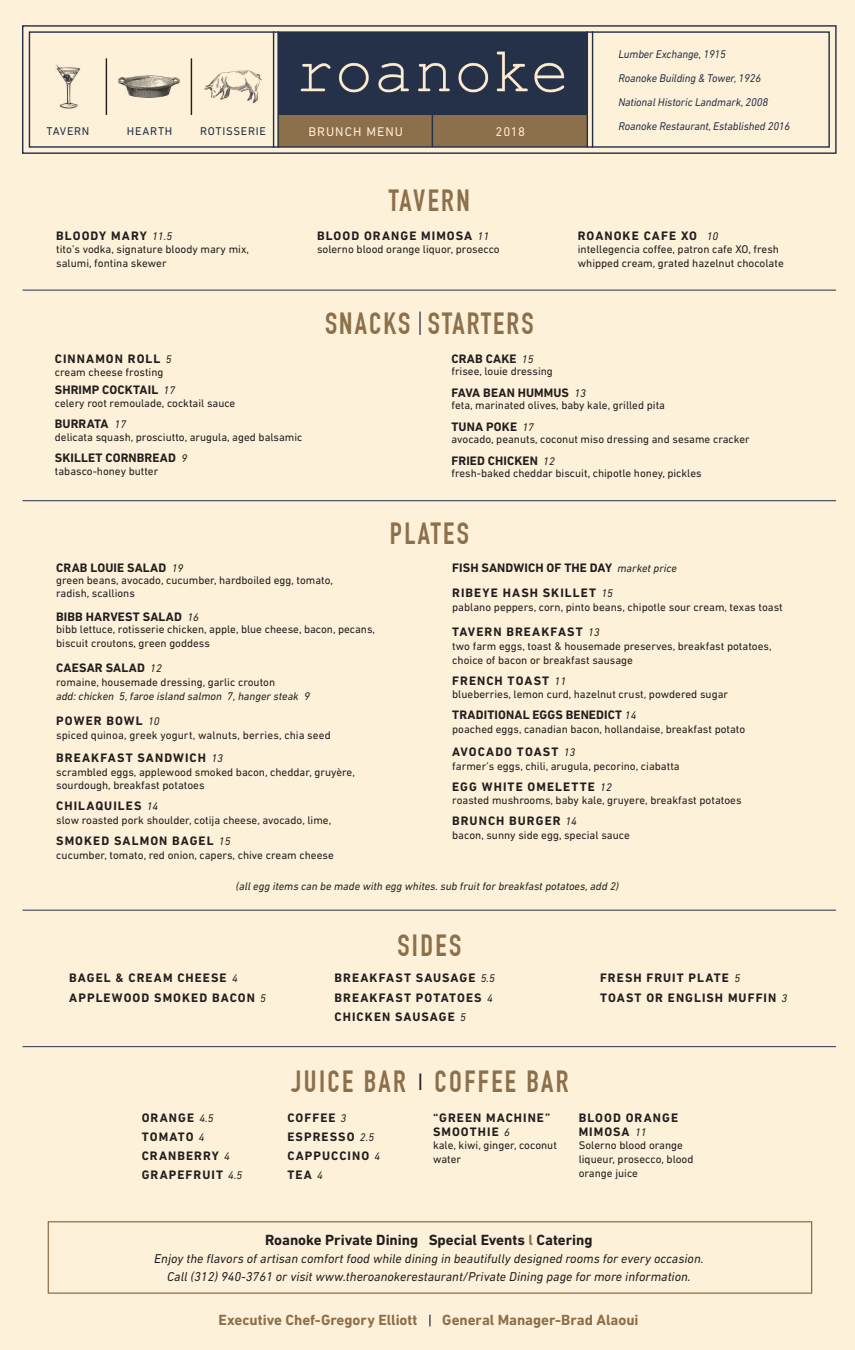
<style>
.page{position:relative;width:855px;height:1350px;background:#fef1d9}
.page>*{position:absolute;margin:0;border:0;box-sizing:border-box;transform-origin:0 0}
.t1{font:700 30px "DIN Condensed";letter-spacing:.08em;color:#8c6f4b}
.t2{font:700 15px "DIN Next LT Pro";letter-spacing:-.005em;color:#8c6f4b}
.t3{font:700 15px "DIN Next LT Pro";letter-spacing:-.005em;color:#231f20}
.t4{font:italic 13px/17.9px "DIN Next LT Pro";color:#231f20;text-align:center}
.t5{font:12.88px "DIN Next LT Pro";letter-spacing:.075em;color:#feeccd}
.t6{font:700 12.5px/19.1px "DIN Next LT Pro";letter-spacing:.08em;color:#231f20}
.t7{font:700 12.5px "DIN Next LT Pro";letter-spacing:.01em;color:#231f20}
.t8{font:700 12.5px "DIN Next LT Pro";letter-spacing:.015em;color:#231f20}
.t9{font:700 12.5px/25.5px "DIN Next LT Pro";letter-spacing:.02em;color:#231f20}
.t10{font:700 12.5px "DIN Next LT Pro";letter-spacing:.005em;color:#231f20}
.t11{font:11.5px "DIN Next LT Pro";letter-spacing:.055em;color:#253148}
.t12{font:italic 11.38px/24.1px "DIN Next LT Pro";letter-spacing:-.01em;color:#253148}
.t13{font:11.25px/13.8px "DIN Next LT Pro";color:#231f20}
.t14{font:italic 11.25px "DIN Next LT Pro";color:#231f20}
.s1{font-weight:400;font-style:italic;font-size:11.25px}
.s2{font-family:"Gotham";font-weight:400;font-size:22.62px;color:#231f20}
.s3{color:#8c6f4b}
</style>
<div class="page">
<div style="left:278px;top:114px;width:309px;height:33px;background:#8c6f4b"></div>
<div style="left:22px;top:25px;width:815px;height:129px;border:1px solid #253148"></div>
<div style="left:29px;top:31px;width:801px;height:117px;border:1px solid #253148"></div>
<hr style="left:277px;top:31px;width:2px;height:117px;background:#253148">
<hr style="left:273px;top:31px;width:1px;height:117px;background:#253148">
<hr style="left:106px;top:58px;width:1px;height:57px;background:#231f20">
<hr style="left:191px;top:58px;width:1px;height:57px;background:#231f20">
<hr style="left:587px;top:31px;width:1px;height:117px;background:#253148">
<hr style="left:592px;top:31px;width:1px;height:117px;background:#253148">
<hr style="left:432px;top:115px;width:1px;height:32px;background:#253148">
<hr style="left:279px;top:114px;width:308px;height:1px;background:#253148">
<img style="left:119px;top:75px;width:61px;height:23px">
<img style="left:55px;top:64px;width:26px;height:45px">
<img style="left:204px;top:70px;width:58px;height:34px">
<img style="left:279px;top:32px;width:307px;height:82px">
<div style="left:48px;top:1221px;width:764px;height:73px;border:1px solid #8c6f4b"></div>
<hr style="left:22px;top:290px;width:814px;height:1px;background:#253148">
<hr style="left:22px;top:500px;width:814px;height:1px;background:#253148">
<hr style="left:22px;top:910px;width:814px;height:1px;background:#253148">
<hr style="left:22px;top:1046px;width:814px;height:1px;background:#253148">
<hr style="left:419px;top:312px;width:2px;height:23px;background:#253148">
<svg style="left:429px;top:1315px;width:2px;height:11px"></svg>
<p class="t11" style="left:47px;top:124px;width:44px">TAVERN</p>
<p class="t11" style="left:127px;top:124px;width:47px">HEARTH</p>
<p class="t11" style="left:200px;top:124px;width:67px">ROTISSERIE</p>
<p class="t5" style="left:308px;top:124px;width:96px">BRUNCH MENU</p>
<p class="t5" style="left:496px;top:124px;width:31px">2018</p>
<p class="t6" style="left:56px;top:226px;width:117px">BLOODY MARY <span class="s1">11.5</span></p>
<p class="t13" style="left:56px;top:243px;width:194px">tito’s vodka, signature bloody mary mix, salumi, fontina skewer</p>
<h1 class="t1" style="left:389px;top:183px;width:82px">TAVERN</h1>
<p class="t6" style="left:317px;top:226px;width:174px">BLOOD ORANGE MIMOSA <span class="s1">11</span></p>
<p class="t13" style="left:317px;top:243px;width:184px">solerno blood orange liquor, prosecco</p>
<h1 class="t1" style="left:325px;top:306px;width:210px">SNACKS STARTERS</h1>
<p class="t12" style="left:618px;top:42px;width:173px">Lumber Exchange, 1915<br>Roanoke Building &amp; Tower, 1926<br>National Historic Landmark, 2008<br>Roanoke Restaurant, Established 2016</p>
<p class="t6" style="left:578px;top:226px;width:142px">ROANOKE CAFE XO <span class="s1">10</span></p>
<p class="t13" style="left:578px;top:243px;width:208px">intellegencia coffee, patron cafe XO, fresh whipped cream, grated hazelnut chocolate</p>
<p class="t6" style="left:55px;top:349px;width:118px">CINNAMON ROLL <span class="s1">5</span></p>
<p class="t13" style="left:55px;top:365px;width:110px">cream cheese frosting</p>
<p class="t7" style="left:55px;top:383px;width:122px">SHRIMP COCKTAIL <span class="s1">17</span></p>
<p class="t13" style="left:55px;top:396px;width:182px">celery root remoulade, cocktail sauce</p>
<p class="t10" style="left:55px;top:417px;width:73px">BURRATA <span class="s1">17</span></p>
<p class="t13" style="left:55px;top:430px;width:249px">delicata squash, prosciutto, arugula, aged balsamic</p>
<p class="t7" style="left:55px;top:451px;width:134px">SKILLET CORNBREAD <span class="s1">9</span></p>
<p class="t13" style="left:55px;top:464px;width:105px">tabasco-honey butter</p>
<p class="t8" style="left:451px;top:351px;width:84px">CRAB CAKE <span class="s1">15</span></p>
<p class="t13" style="left:451px;top:364px;width:103px">frisee, louie dressing</p>
<p class="t7" style="left:451px;top:385px;width:136px">FAVA BEAN HUMMUS <span class="s1">13</span></p>
<p class="t13" style="left:451px;top:398px;width:215px">feta, marinated olives, baby kale, grilled pita</p>
<p class="t8" style="left:451px;top:419px;width:84px">TUNA POKE <span class="s1">17</span></p>
<p class="t13" style="left:451px;top:432px;width:300px">avocado, peanuts, coconut miso dressing and sesame cracker</p>
<p class="t7" style="left:451px;top:453px;width:105px">FRIED CHICKEN <span class="s1">12</span></p>
<p class="t13" style="left:451px;top:466px;width:252px">fresh-baked cheddar biscuit, chipotle honey, pickles</p>
<p class="t7" style="left:56px;top:560px;width:129px">CRAB LOUIE SALAD <span class="s1">19</span></p>
<p class="t13" style="left:56px;top:574px;width:278px;line-height:12.5px">green beans, avocado, cucumber, hardboiled egg, tomato, radish, scallions</p>
<p class="t8" style="left:56px;top:609px;width:144px">BIBB HARVEST SALAD <span class="s1">16</span></p>
<p class="t13" style="left:56px;top:622px;width:320px">bibb lettuce, rotisserie chicken, apple, blue cheese, bacon, pecans, biscuit croutons, green goddess</p>
<p class="t8" style="left:56px;top:661px;width:107px">CAESAR SALAD <span class="s1">12</span></p>
<p class="t13" style="left:56px;top:675px;width:220px">romaine, housemade dressing, garlic crouton</p>
<p class="t14" style="left:56px;top:690px;width:255px">add: chicken 5, faroe island salmon 7, hanger steak 9</p>
<p class="t6" style="left:56px;top:712px;width:105px">POWER BOWL <span class="s1">10</span></p>
<p class="t13" style="left:56px;top:728px;width:276px">spiced quinoa, greek yogurt, walnuts, berries, chia seed</p>
<p class="t6" style="left:56px;top:748px;width:168px">BREAKFAST SANDWICH <span class="s1">13</span></p>
<p class="t13" style="left:56px;top:765px;width:300px">scrambled eggs, applewood smoked bacon, cheddar, gruyère, sourdough, breakfast potatoes</p>
<p class="t6" style="left:56px;top:796px;width:104px">CHILAQUILES <span class="s1">14</span></p>
<p class="t13" style="left:56px;top:813px;width:277px">slow roasted pork shoulder, cotija cheese, avocado, lime,</p>
<p class="t6" style="left:56px;top:831px;width:176px">SMOKED SALMON BAGEL <span class="s1">15</span></p>
<p class="t13" style="left:56px;top:848px;width:279px">cucumber, tomato, red onion, capers, chive cream cheese</p>
<h1 class="t1" style="left:390px;top:516px;width:81px">PLATES</h1>
<p class="t9" style="left:452px;top:554px;width:226px">FISH SANDWICH OF THE DAY <span class="s1">market price<br></span>RIBEYE HASH SKILLET <span class="s1">15</span></p>
<p class="t13" style="left:452px;top:600px;width:332px">pablano peppers, corn, pinto beans, chipotle sour cream, texas toast</p>
<p class="t6" style="left:452px;top:622px;width:149px">TAVERN BREAKFAST <span class="s1">13</span></p>
<p class="t13" style="left:452px;top:639px;width:321px">two farm eggs, toast &amp; housemade preserves, breakfast potatoes, choice of bacon or breakfast sausage</p>
<p class="t6" style="left:452px;top:671px;width:115px">FRENCH TOAST <span class="s1">11</span></p>
<p class="t13" style="left:452px;top:688px;width:277px">blueberries, lemon curd, hazelnut crust, powdered sugar</p>
<p class="t7" style="left:452px;top:708px;width:186px">TRADITIONAL EGGS BENEDICT <span class="s1">14</span></p>
<p class="t13" style="left:452px;top:722px;width:295px">poached eggs, canadian bacon, hollandaise, breakfast potato</p>
<p class="t6" style="left:452px;top:742px;width:125px">AVOCADO TOAST <span class="s1">13</span></p>
<p class="t13" style="left:452px;top:759px;width:229px">farmer’s eggs, chili, arugula, pecorino, ciabatta</p>
<p class="t6" style="left:452px;top:777px;width:161px">EGG WHITE OMELETTE <span class="s1">12</span></p>
<p class="t13" style="left:452px;top:793px;width:291px">roasted mushrooms, baby kale, gruyere, breakfast potatoes</p>
<p class="t6" style="left:452px;top:811px;width:126px">BRUNCH BURGER <span class="s1">14</span></p>
<p class="t13" style="left:452px;top:828px;width:179px">bacon, sunny side egg, special sauce</p>
<p class="t14" style="left:236px;top:880px;width:385px">(all egg items can be made with egg whites. sub fruit for breakfast potatoes, add 2)</p>
<h1 class="t1" style="left:397px;top:928px;width:65px">SIDES</h1>
<p class="t6" style="left:69px;top:969px;width:198px">BAGEL &amp; CREAM CHEESE <span class="s1">4<br></span>APPLEWOOD SMOKED BACON <span class="s1">5</span></p>
<p class="t6" style="left:335px;top:969px;width:162px">BREAKFAST SAUSAGE <span class="s1">5.5<br></span>BREAKFAST POTATOES <span class="s1">4<br></span>CHICKEN SAUSAGE <span class="s1">5</span></p>
<p class="t6" style="left:600px;top:969px;width:189px">FRESH FRUIT PLATE <span class="s1">5<br></span>TOAST OR ENGLISH MUFFIN <span class="s1">3</span></p>
<h1 class="t1" style="left:292px;top:1064px;width:279px">JUICE BAR <span class="s2">l</span> COFFEE BAR</h1>
<p class="t6" style="left:142px;top:1108px;width:102px">ORANGE <span class="s1">4.5<br></span>TOMATO <span class="s1">4<br></span>CRANBERRY <span class="s1">4<br></span>GRAPEFRUIT <span class="s1">4.5</span></p>
<p class="t6" style="left:287px;top:1108px;width:94px">COFFEE <span class="s1">3<br></span>ESPRESSO <span class="s1">2.5<br></span>CAPPUCCINO <span class="s1">4<br></span>TEA <span class="s1">4</span></p>
<p class="t6" style="left:433px;top:1111px;width:119px;line-height:13.8px">“GREEN MACHINE”<br>SMOOTHIE <span class="s1">6</span></p>
<p class="t13" style="left:433px;top:1138px;width:125px">kale, kiwi, ginger, coconut water</p>
<p class="t6" style="left:579px;top:1111px;width:101px;line-height:13.8px">BLOOD ORANGE<br>MIMOSA <span class="s1">11</span></p>
<p class="t13" style="left:579px;top:1138px;width:116px">Solerno blood orange liqueur, prosecco, blood orange juice</p>
<h2 class="t3" style="left:265px;top:1231px;width:329px">Roanoke Private Dining Special Events <span class="s3">l</span> Catering</h2>
<p class="t4" style="left:154px;top:1249px;width:551px">Enjoy the flavors of artisan comfort food while dining in beautifully designed rooms for every occasion.<br>Call (312) 940-3761 or visit www.theroanokerestaurant/Private Dining page for more information.</p>
<h2 class="t2" style="left:219px;top:1311px;width:200px">Executive Chef-Gregory Elliott</h2>
<h2 class="t2" style="left:442px;top:1311px;width:198px">General Manager-Brad Alaoui</h2>
</div>
